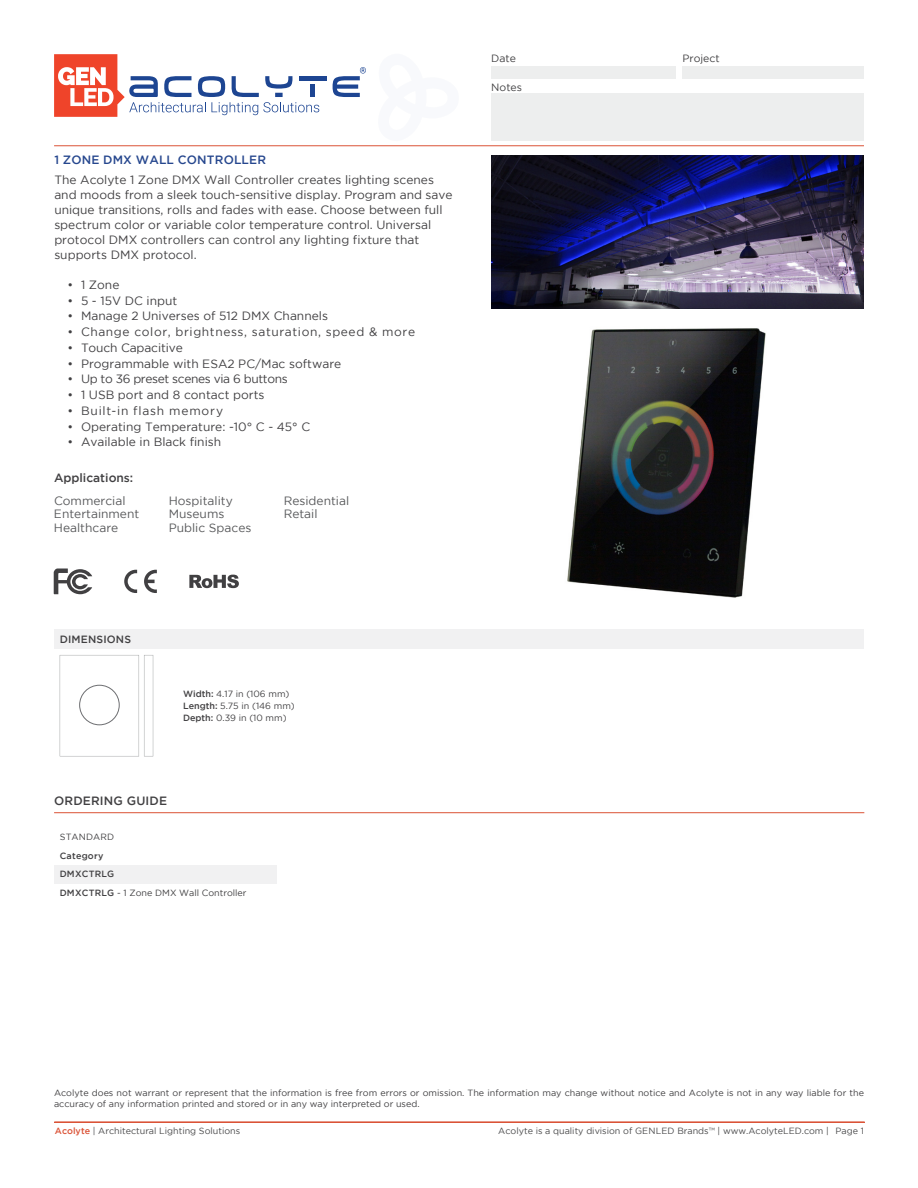
<style>
.page{position:relative;width:918px;height:1188px;background:#fff}
.page>*{position:absolute;margin:0;border:0;box-sizing:border-box;transform-origin:0 0}
.t1{font:12px/15px "Gotham";color:#414042}
.t2{font:12px "Gotham";color:#58595b}
.t3{font:12px "Gotham";letter-spacing:.05em;color:#414042}
.t4{font:12px "Gotham";letter-spacing:-.03em;color:#414042}
.t5{font:500 12px "Gotham";letter-spacing:.005em;color:#414042}
.t6{font:500 12px "Gotham";letter-spacing:.015em;color:#26478e}
.t7{font:12px "Gotham";letter-spacing:.07em;color:#414042}
.t8{font:10.5px "Gotham";color:#414042}
.t9{font:500 10.5px "Gotham";letter-spacing:.015em;color:#414042}
.t10{font:9px/12px "Gotham";color:#414042}
.t11{font:9px "Gotham";color:#4a4a4b}
.t12{font:500 9px/18.6px "Gotham";letter-spacing:.025em;color:#414042}
.s1{font-weight:500}
.s2{font-weight:400}
.s3{font-weight:500;color:#db5337}
.s4{color:#58595b}
</style>
<div class="page">
<div style="left:491px;top:66px;width:185px;height:12px;background:#edeeee"></div>
<div style="left:682px;top:66px;width:182px;height:12px;background:#edeeee"></div>
<div style="left:491px;top:93px;width:373px;height:47px;background:#edeeee"></div>
<hr style="left:54px;top:146px;width:810px;height:1px;background:#db5336">
<svg style="left:54px;top:54px;width:265px;height:63px"></svg>
<div style="left:310px;top:85px;width:5px;height:12px;background:#1d4592"></div>
<hr style="left:299px;top:76px;width:27px;height:4px;background:#1d4592">
<svg style="left:333px;top:67px;width:33px;height:30px"></svg>
<hr style="left:54px;top:1122px;width:811px;height:1px;background:#db5337">
<img style="left:492px;top:155px;width:372px;height:154px">
<hr style="left:54px;top:812px;width:810px;height:1px;background:#db5336">
<div style="left:54px;top:865px;width:222px;height:18px;background:#f1f1f2"></div>
<svg style="left:189px;top:575px;width:50px;height:13px"></svg>
<svg style="left:54px;top:569px;width:38px;height:25px"></svg>
<div style="left:54px;top:629px;width:810px;height:20px;background:#f1f1f2"></div>
<svg style="left:60px;top:655px;width:93px;height:101px"></svg>
<div style="left:66px;top:660px;width:64px;height:90px;background:#fff"></div>
<div style="left:79px;top:685px;width:40px;height:40px;border:1px solid #6d6e71;border-radius:50%"></div>
<img style="left:567px;top:328px;width:199px;height:270px">
<svg style="left:144px;top:570px;width:13px;height:23px"></svg>
<svg style="left:124px;top:570px;width:13px;height:23px"></svg>
<p class="t6" style="left:54px;top:153px;width:213px">1 ZONE DMX WALL CONTROLLER</p>
<p class="t1" style="left:54px;top:172px;width:400px">The Acolyte 1 Zone DMX Wall Controller creates lighting scenes and moods from a sleek touch-sensitive display. Program and save unique transitions, rolls and fades with ease. Choose between full spectrum color or variable color temperature control. Universal protocol DMX controllers can control any lighting fixture that supports DMX protocol.</p>
<p class="t1" style="left:68px;top:277px;width:53px">• 1 Zone</p>
<p class="t1" style="left:68px;top:293px;width:111px">• 5 - 15V DC input</p>
<p class="t1" style="left:68px;top:308px;width:262px">• Manage 2 Universes of 512 DMX Channels</p>
<p class="t3" style="left:68px;top:325px;width:349px">• Change color, brightness, saturation, speed &amp; more</p>
<p class="t1" style="left:68px;top:340px;width:117px">• Touch Capacitive</p>
<p class="t1" style="left:68px;top:356px;width:275px">• Programmable with ESA2 PC/Mac software</p>
<p class="t4" style="left:68px;top:372px;width:222px">• Up to 36 preset scenes via 6 buttons</p>
<p class="t1" style="left:68px;top:387px;width:199px">• 1 USB port and 8 contact ports</p>
<p class="t7" style="left:68px;top:404px;width:157px">• Built-in flash memory</p>
<p class="t1" style="left:68px;top:419px;width:244px">• Operating Temperature: -10° C - 45° C</p>
<p class="t1" style="left:68px;top:434px;width:155px">• Available in Black finish</p>
<p class="t5" style="left:54px;top:471px;width:81px">Applications:</p>
<p class="t2" style="left:54px;top:494px;width:73px">Commercial</p>
<p class="t2" style="left:169px;top:494px;width:66px">Hospitality</p>
<p class="t2" style="left:284px;top:494px;width:67px">Residential</p>
<p class="t2" style="left:54px;top:507px;width:87px">Entertainment</p>
<p class="t2" style="left:169px;top:507px;width:57px">Museums</p>
<p class="t2" style="left:284px;top:507px;width:35px">Retail</p>
<p class="t2" style="left:54px;top:521px;width:66px">Healthcare</p>
<p class="t2" style="left:169px;top:521px;width:84px">Public Spaces</p>
<p class="t8" style="left:491px;top:53px;width:26px">Date</p>
<p class="t8" style="left:491px;top:82px;width:32px">Notes</p>
<p class="t9" style="left:60px;top:633px;width:73px">DIMENSIONS</p>
<p class="t10" style="left:183px;top:688px;width:113px"><span class="s1">Width:</span> 4.17 in (106 mm)<br><span class="s1">Length:</span> 5.75 in (146 mm)<br><span class="s1">Depth:</span> 0.39 in (10 mm)</p>
<p class="t5" style="left:54px;top:794px;width:115px">ORDERING GUIDE</p>
<p class="t10" style="left:60px;top:831px;width:56px">STANDARD</p>
<p class="t12" style="left:60px;top:846px;width:188px">Category<br>DMXCTRLG<br>DMXCTRLG <span class="s2">- 1 Zone DMX Wall Controller</span></p>
<p class="t8" style="left:682px;top:53px;width:39px">Project</p>
<p class="t10" style="left:54px;top:1088px;width:812px;line-height:10.8px">Acolyte does not warrant or represent that the information is free from errors or omission. The information may change without notice and Acolyte is not in any way liable for the accuracy of any information printed and stored or in any way interpreted or used.</p>
<p class="t11" style="left:55px;top:1126px;width:187px"><span class="s3">Acolyte</span> | Architectural Lighting Solutions</p>
<p class="t11" style="left:498px;top:1126px;width:367px">Acolyte is a quality division of GENLED Brands<span class="s4">™</span> | www.AcolyteLED.com | Page 1</p>
</div>
